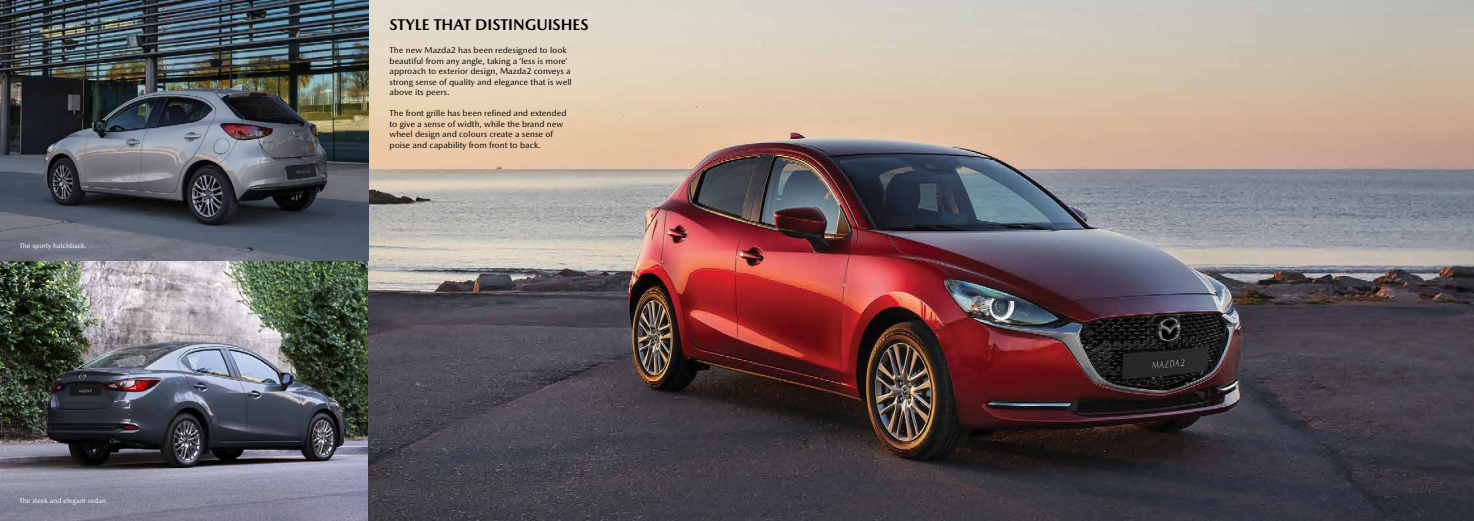
<style>
.page{position:relative;width:1474px;height:521px;background:#fff}
.page>*{position:absolute;margin:0;border:0;box-sizing:border-box;transform-origin:0 0}
.t1{font:700 15.75px "Mazda Type";color:#000}
.t2{font:8.75px/10.5px "Mazda Type";color:#000}
.t3{font:7px "Mazda Type";color:#fff}
</style>
<div class="page">
<img style="left:0;top:0;width:1473px;height:521px">
<p class="t3" style="left:19px;top:242px;width:69px">The sporty hatchback.</p>
<p class="t3" style="left:19px;top:496px;width:90px">The sleek and elegant sedan.</p>
<h1 class="t1" style="left:389px;top:15px;width:201px">STYLE THAT DISTINGUISHES</h1>
<p class="t2" style="left:389px;top:45px;width:184px">The new Mazda2 has been redesigned to look beautiful from any angle, taking a ‘less is more’ approach to exterior design, Mazda2 conveys a strong sense of quality and elegance that is well above its peers.</p>
<p class="t2" style="left:389px;top:108px;width:178px">The front grille has been refined and extended to give a sense of width, while the brand new wheel design and colours create a sense of poise and capability from front to back.</p>
</div>
